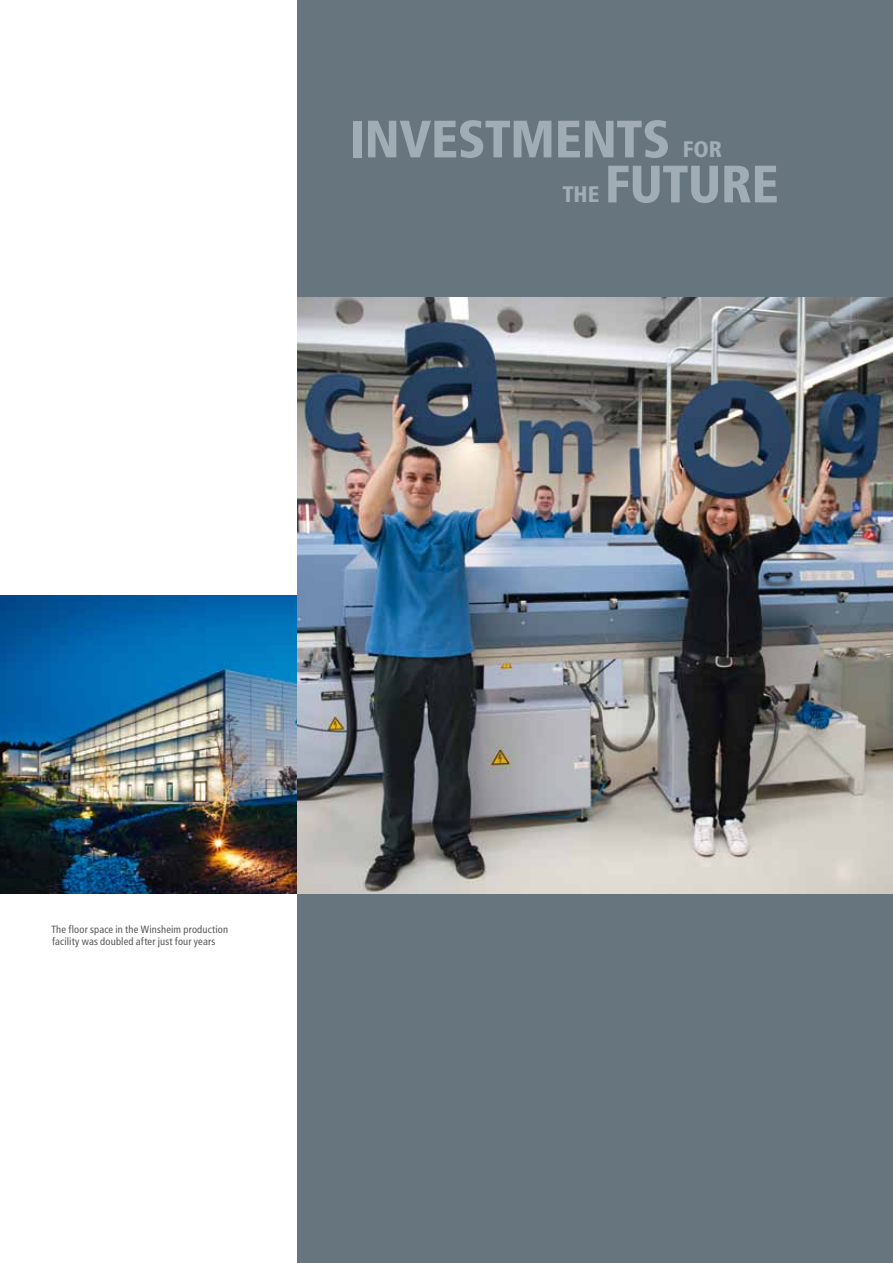
<style>
.page{position:relative;width:893px;height:1263px;background:#fff}
.page>*{position:absolute;margin:0;border:0;box-sizing:border-box;transform-origin:0 0}
.t1{font:900 condensed 52.5px "Frutiger LT Std";letter-spacing:-.01em;color:#a1adb5}
.t2{font:900 condensed 22.5px "Frutiger LT Std";letter-spacing:-.005em;color:#a1adb5}
.t3{font:condensed 10.5px/12px "Frutiger LT Std";letter-spacing:.015em;color:#58585a}
</style>
<div class="page">
<img style="left:0;top:595px;width:298px;height:298px">
<div style="left:298px;top:0;width:595px;height:1263px;background:#67757e"></div>
<img style="left:298px;top:298px;width:595px;height:595px">
<h1 class="t1" style="left:349px;top:108px;width:322px">INVESTMENTS</h1>
<h2 class="t2" style="left:683px;top:136px;width:41px">FOR</h2>
<h2 class="t2" style="left:562px;top:181px;width:38px">THE</h2>
<h1 class="t1" style="left:605px;top:153px;width:175px">FUTURE</h1>
<p class="t3" style="left:51px;top:924px;width:178px">The floor space in the Winsheim production facility was doubled after just four years</p>
</div>
